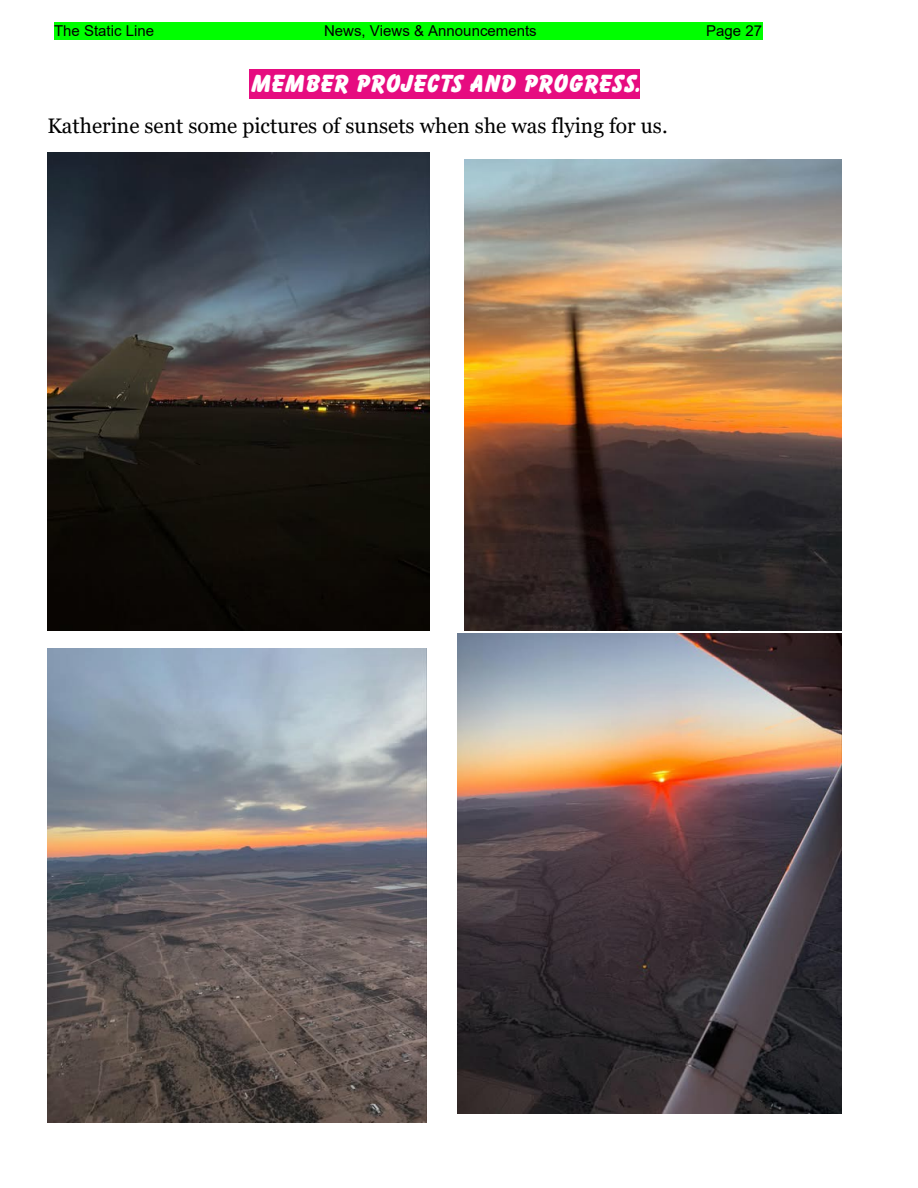
<style>
.page{position:relative;width:918px;height:1188px;background:#fff}
.page>*{position:absolute;margin:0;border:0;box-sizing:border-box;transform-origin:0 0}
.t1{font:24px "Balloonist SF Bold";color:#fff}
.t2{font:21px "Georgia";color:#000}
.t3{font:15px "Arial";color:#000}
</style>
<div class="page">
<div style="left:54px;top:22px;width:708px;height:17px;background:#0f0"></div>
<div style="left:249px;top:69px;width:391px;height:29px;background:#e60c80"></div>
<img style="left:47px;top:152px;width:383px;height:478px">
<img style="left:465px;top:159px;width:376px;height:471px">
<img style="left:458px;top:634px;width:383px;height:480px">
<img style="left:47px;top:648px;width:380px;height:474px">
<p class="t3" style="left:54px;top:25px;width:102px">The Static Line</p>
<p class="t3" style="left:324px;top:25px;width:214px">News, Views &amp; Announcements</p>
<p class="t3" style="left:706px;top:25px;width:57px">Page 27</p>
<p class="t1" style="left:249px;top:75px;width:392px">MEMBER PROJECTS AND PROGRESS.</p>
<p class="t2" style="left:47px;top:117px;width:622px">Katherine sent some pictures of sunsets when she was flying for us.</p>
</div>
